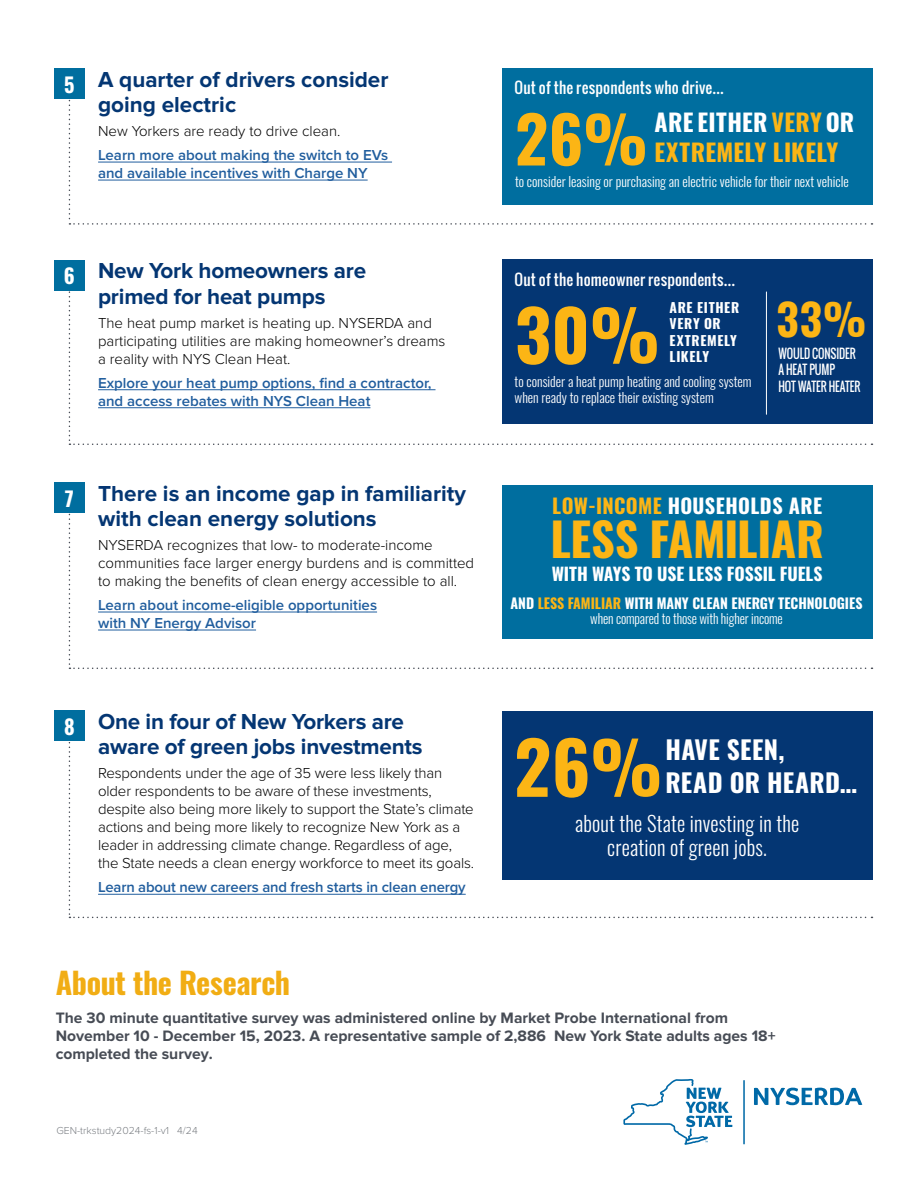
<style>
.page{position:relative;width:918px;height:1188px;background:#fff}
.page>*{position:absolute;margin:0;border:0;box-sizing:border-box;transform-origin:0 0}
.t1{font:700 72px "Oswald";color:#fcb515}
.t2{font:700 69.9px "Oswald";color:#fcb515}
.t3{font:700 64.35px "Oswald";color:#fcb515}
.t4{font:700 46.2px "Oswald";letter-spacing:-.01em;color:#fcb515}
.t5{font:700 43.5px "Oswald";color:#fcb515}
.t6{font:700 30px "Oswald";letter-spacing:-.015em;color:#f1ad14}
.t7{font:700 25.5px/33.6px "Oswald";letter-spacing:.015em;color:#fff}
.t8{font:700 24px/30px "Oswald";letter-spacing:.015em;color:#fcb515}
.t9{font:700 22.5px/25.5px "Proxima Nova";color:#043673}
.t10{font:300 21px/24px "Oswald";letter-spacing:.01em;color:#fff;text-align:center}
.t11{font:700 20.4px "Oswald";color:#fff}
.t12{font:700 20.25px "Oswald";letter-spacing:.02em;color:#fff}
.t13{font:700 17.7px "Oswald";letter-spacing:-.005em;color:#fff}
.t14{font:700 15.6px/18px "Proxima Nova";color:#474c55}
.t15{font:300 15px/18px "Proxima Nova";letter-spacing:-.01em;color:#000}
.t16{font:600 15px/18px "Proxima Nova";color:#215e9e}
.t17{font:15px "Oswald";letter-spacing:.01em;color:#fff}
.t18{font:700 14.25px "Oswald";letter-spacing:-.005em;color:#fff}
.t19{font:300 13.5px/16.5px "Oswald";color:#fff}
.t20{font:700 13.5px/16.5px "Oswald";letter-spacing:.05em;color:#fff}
.t21{font:12.75px/16.5px "Oswald";letter-spacing:-.01em;color:#fff;scale:.87 1}
.t22{font:300 10.5px "Proxima Nova";color:#797d82}
.s1{font-weight:300;color:#000}
.s2{font-family:"Proxima Nova";font-weight:700}
.s3{color:#fff}
.s4{color:#fcb515}
</style>
<div class="page">
<div style="left:502px;top:485px;width:370px;height:153px;background:#006e9f"></div>
<div style="left:502px;top:260px;width:371px;height:164px;background:#043673"></div>
<svg style="left:69px;top:99px;width:804px;height:126px"></svg>
<svg style="left:69px;top:509px;width:804px;height:160px"></svg>
<svg style="left:69px;top:291px;width:804px;height:154px"></svg>
<svg style="left:69px;top:742px;width:804px;height:176px"></svg>
<div style="left:54px;top:68px;width:31px;height:31px;background:#006e9f"></div>
<div style="left:54px;top:482px;width:31px;height:31px;background:#006e9f"></div>
<div style="left:54px;top:260px;width:31px;height:31px;background:#006e9f"></div>
<div style="left:54px;top:710px;width:31px;height:31px;background:#006e9f"></div>
<div style="left:502px;top:69px;width:371px;height:136px;background:#006e9f"></div>
<div style="left:502px;top:711px;width:371px;height:169px;background:#043673"></div>
<hr style="left:98px;top:162px;width:294px;height:1px;background:#215e9e">
<hr style="left:98px;top:180px;width:270px;height:1px;background:#215e9e">
<hr style="left:98px;top:612px;width:279px;height:1px;background:#215e9e">
<hr style="left:98px;top:630px;width:158px;height:1px;background:#215e9e">
<hr style="left:98px;top:389px;width:338px;height:1px;background:#215e9e">
<hr style="left:98px;top:407px;width:272px;height:1px;background:#215e9e">
<hr style="left:98px;top:894px;width:368px;height:1px;background:#215e9e">
<svg style="left:623px;top:1079px;width:109px;height:66px"></svg>
<svg style="left:754px;top:1088px;width:108px;height:17px"></svg>
<hr style="left:743px;top:1080px;width:2px;height:64px;background:#0069a7">
<hr style="left:766px;top:292px;width:1px;height:122px;background:#fff">
<h3 class="t11" style="left:64px;top:74px;width:12px">5</h3>
<p class="t9" style="left:98px;top:67px;width:292px">A quarter of drivers consider going electric</p>
<p class="t16" style="left:98px;top:119px;width:292px;line-height:24px"><span class="s1">New Yorkers are ready to drive clean.<br></span>Learn more about making the switch to EVs</p>
<p class="t16" style="left:98px;top:164px;width:271px">and available incentives with Charge NY</p>
<h3 class="t11" style="left:64px;top:265px;width:12px">6</h3>
<p class="t9" style="left:98px;top:259px;width:270px">New York homeowners are primed for heat pumps</p>
<p class="t15" style="left:98px;top:313px;width:349px">The heat pump market is heating up. NYSERDA and participating utilities are making homeowner’s dreams a reality with NYS Clean Heat.</p>
<p class="t16" style="left:98px;top:373px;width:335px">Explore your heat pump options, find a contractor, and access rebates with NYS Clean Heat</p>
<h3 class="t11" style="left:65px;top:488px;width:10px">7</h3>
<p class="t9" style="left:98px;top:481px;width:370px">There is an income gap in familiarity with clean energy solutions</p>
<p class="t15" style="left:98px;top:535px;width:378px">NYSERDA recognizes that low- to moderate-income communities face larger energy burdens and is committed to making the benefits of clean energy accessible to all.</p>
<p class="t16" style="left:98px;top:596px;width:280px">Learn about income-eligible opportunities with NY Energy Advisor</p>
<h3 class="t11" style="left:64px;top:716px;width:12px">8</h3>
<p class="t9" style="left:98px;top:709px;width:326px">One in four of New Yorkers are aware of green jobs investments</p>
<p class="t15" style="left:98px;top:763px;width:378px">Respondents under the age of 35 were less likely than older respondents to be aware of these investments, despite also being more likely to support the State’s climate actions and being more likely to recognize New York as a leader in addressing climate change. Regardless of age, the State needs a clean energy workforce to meet its goals.</p>
<p class="t16" style="left:98px;top:878px;width:369px">Learn about new careers and fresh starts in clean energy</p>
<p class="t17" style="left:515px;top:77px;width:211px">Out of the respondents who drive<span class="s2">…</span></p>
<p class="t3" style="left:515px;top:106px;width:134px">26%</p>
<p class="t8" style="left:655px;top:109px;width:201px"><span class="s3">ARE EITHER</span> VERY <span class="s3">OR<br></span>EXTREMELY LIKELY</p>
<p class="t19" style="left:515px;top:173px;width:335px">to consider leasing or purchasing an electric vehicle for their next vehicle</p>
<p class="t17" style="left:515px;top:268px;width:222px">Out of the homeowner respondents<span class="s2">…</span></p>
<p class="t2" style="left:515px;top:299px;width:146px">30%</p>
<p class="t20" style="left:670px;top:300px;width:71px">ARE EITHER<br>VERY OR<br>EXTREMELY<br>LIKELY</p>
<p class="t19" style="left:515px;top:373px;width:238px">to consider a heat pump heating and cooling system when ready to replace their existing system</p>
<p class="t5" style="left:777px;top:297px;width:91px">33%</p>
<p class="t21" style="left:778px;top:345px;width:96px">WOULD CONSIDER<br>A HEAT PUMP<br>HOT WATER HEATER</p>
<p class="t12" style="left:552px;top:495px;width:271px"><span class="s4">LOW-INCOME</span> HOUSEHOLDS ARE</p>
<p class="t4" style="left:550px;top:515px;width:275px">LESS FAMILIAR</p>
<p class="t13" style="left:552px;top:565px;width:272px">WITH WAYS TO USE LESS FOSSIL FUELS</p>
<p class="t18" style="left:511px;top:596px;width:353px">AND <span class="s4">LESS FAMILIAR</span> WITH MANY CLEAN ENERGY TECHNOLOGIES</p>
<p class="t19" style="left:590px;top:610px;width:194px">when compared to those with higher income</p>
<p class="t1" style="left:514px;top:730px;width:150px">26%</p>
<p class="t7" style="left:665px;top:734px;width:193px">HAVE SEEN,<br>READ OR HEARD…</p>
<p class="t10" style="left:575px;top:811px;width:226px">about the State investing in the creation of green jobs.</p>
<p class="t6" style="left:56px;top:967px;width:236px">About the Research</p>
<p class="t14" style="left:56px;top:1009px;width:721px">The 30 minute quantitative survey was administered online by Market Probe International from<br>November 10 - December 15, 2023. A representative sample of 2,886 New York State adults ages 18+ completed the survey.</p>
<p class="t22" style="left:56px;top:1123px;width:143px">GEN-trkstudy2024-fs-1-v1 4/24</p>
</div>
